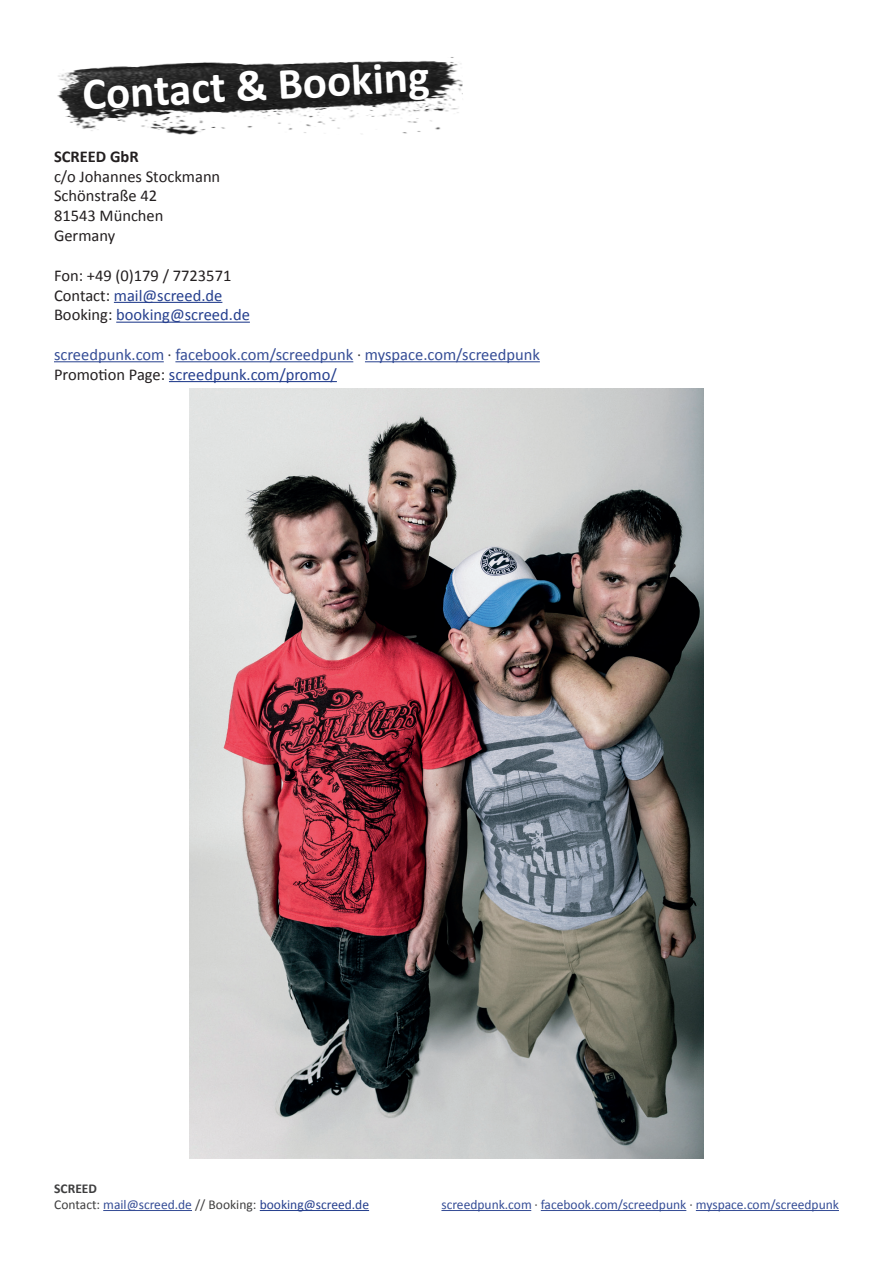
<style>
.page{position:relative;width:893px;height:1263px;background:#fff}
.page>*{position:absolute;margin:0;border:0;box-sizing:border-box;transform-origin:0 0}
.t1{font:700 45px "Calibri";color:#fff}
.t2{font:16.5px "Calibri";color:#253f8e}
.t3{font:16.5px "Calibri";color:#231f20}
.t4{font:16.5px "Calibri";color:#354d96}
.t5{font:700 16.5px "Calibri";color:#231f20}
.t6{font:13.5px "Calibri";color:#354d96}
.t7{font:13.5px "Calibri";color:#3e3e3f}
.t8{font:700 13.5px "Calibri";color:#3e3e3f}
.s1{color:#231f20}
.s2{color:#3e3e3f}
.s3{color:#354d96}
.s4{color:#253f8e}
</style>
<div class="page">
<img style="left:57px;top:57px;width:406px;height:78px">
<hr style="left:114px;top:302px;width:108px;height:1px;background:#253f8e">
<hr style="left:116px;top:322px;width:134px;height:1px;background:#253f8e">
<hr style="left:54px;top:361px;width:110px;height:1px;background:#354d96">
<hr style="left:175px;top:361px;width:178px;height:1px;background:#354d96">
<hr style="left:365px;top:361px;width:175px;height:1px;background:#354d96">
<hr style="left:169px;top:381px;width:168px;height:1px;background:#253f8e">
<img style="left:190px;top:389px;width:513px;height:769px">
<hr style="left:103px;top:1210px;width:89px;height:1px;background:#354d96">
<hr style="left:260px;top:1210px;width:109px;height:1px;background:#253f8e">
<hr style="left:441px;top:1210px;width:90px;height:1px;background:#354d96">
<hr style="left:541px;top:1210px;width:145px;height:1px;background:#354d96">
<hr style="left:696px;top:1210px;width:143px;height:1px;background:#354d96">
<p class="t1" style="left:81px;top:66px;width:349px;rotate:-3deg">Contact &amp; Booking</p>
<p class="t5" style="left:54px;top:146px;width:86px">SCREED GbR</p>
<p class="t3" style="left:54px;top:166px;width:168px">c/o Johannes Stockmann</p>
<p class="t3" style="left:54px;top:186px;width:105px">Schönstraße 42</p>
<p class="t3" style="left:54px;top:205px;width:111px">81543 München</p>
<p class="t3" style="left:54px;top:225px;width:63px">Germany</p>
<p class="t3" style="left:54px;top:265px;width:179px">Fon: +49 (0)179 / 7723571</p>
<p class="t2" style="left:54px;top:285px;width:170px"><span class="s1">Contact:</span> mail@screed.de</p>
<p class="t2" style="left:54px;top:304px;width:197px"><span class="s1">Booking:</span> booking@screed.de</p>
<p class="t4" style="left:54px;top:344px;width:487px">screedpunk.com <span class="s2">·</span> facebook.com/screedpunk <span class="s2">·</span> myspace.com/screedpunk</p>
<p class="t2" style="left:54px;top:364px;width:284px"><span class="s1">Promotion Page:</span> screedpunk.com/promo/</p>
<p class="t8" style="left:54px;top:1180px;width:44px">SCREED</p>
<p class="t7" style="left:54px;top:1196px;width:316px">Contact: <span class="s3">mail@screed.de</span> // Booking: <span class="s4">booking@screed.de</span></p>
<p class="t6" style="left:441px;top:1196px;width:399px">screedpunk.com <span class="s2">·</span> facebook.com/screedpunk <span class="s2">·</span> myspace.com/screedpunk</p>
</div>
